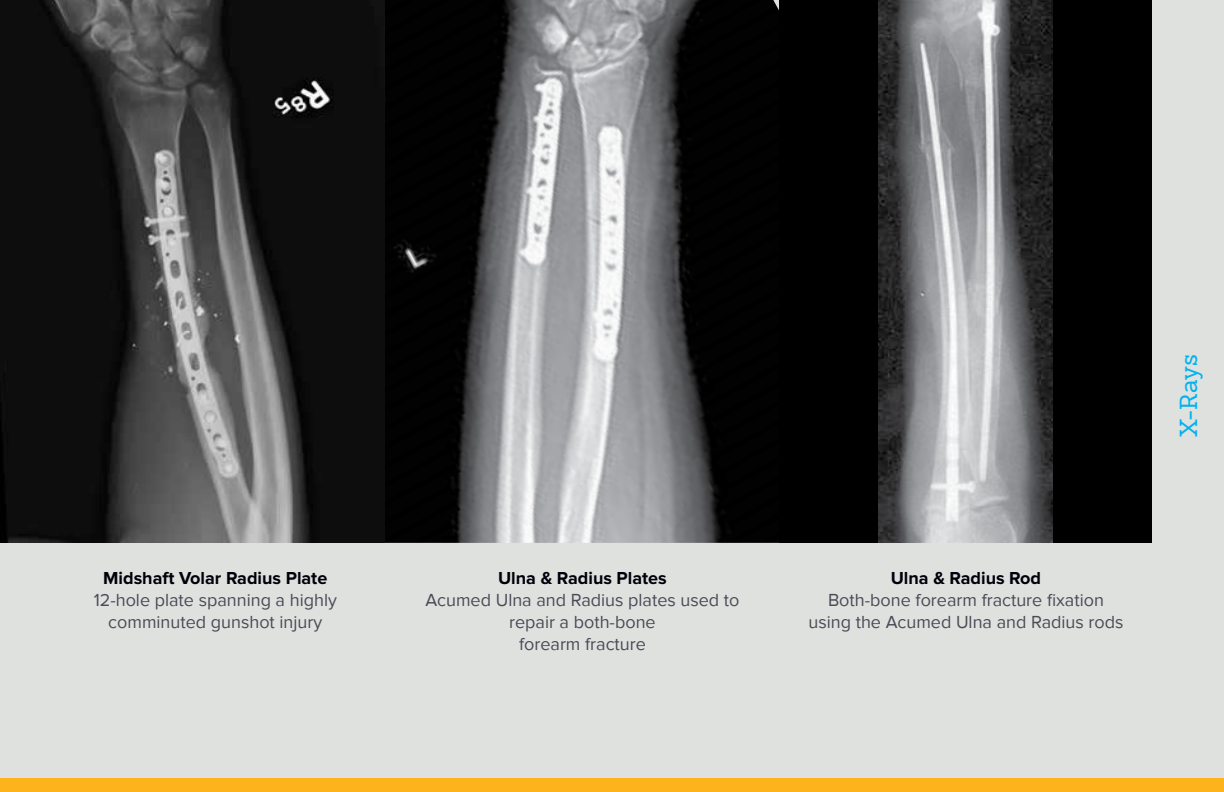
<style>
.page{position:relative;width:1224px;height:792px;background:#dfe1df}
.page>*{position:absolute;margin:0;border:0;box-sizing:border-box;transform-origin:0 0}
.t1{font:24px "Sanchez Slab";color:#00b3ef}
.t2{font:18px/22px "Proxima Nova";color:#474c55;text-align:center}
.t3{font:700 18px "Proxima Nova";color:#00000a}
</style>
<div class="page">
<img style="left:0;top:0;width:779px;height:543px">
<div style="left:779px;top:0;width:373px;height:543px;background:#000"></div>
<img style="left:879px;top:0;width:173px;height:543px">
<div style="left:0;top:779px;width:1224px;height:13px;background:#fcb31c"></div>
<p class="t3" style="left:103px;top:568px;width:226px">Midshaft Volar Radius Plate</p>
<p class="t2" style="left:94px;top:589px;width:245px">12-hole plate spanning a highly comminuted gunshot injury</p>
<p class="t3" style="left:498px;top:568px;width:170px">Ulna &amp; Radius Plates</p>
<p class="t2" style="left:425px;top:589px;width:316px">Acumed Ulna and Radius plates used to repair a both-bone<br>forearm fracture</p>
<p class="t3" style="left:891px;top:568px;width:152px">Ulna &amp; Radius Rod</p>
<p class="t2" style="left:808px;top:589px;width:317px">Both-bone forearm fracture fixation using the Acumed Ulna and Radius rods</p>
<h1 class="t1" style="left:1173px;top:437px;width:84px;rotate:-90deg">X-Rays</h1>
</div>
